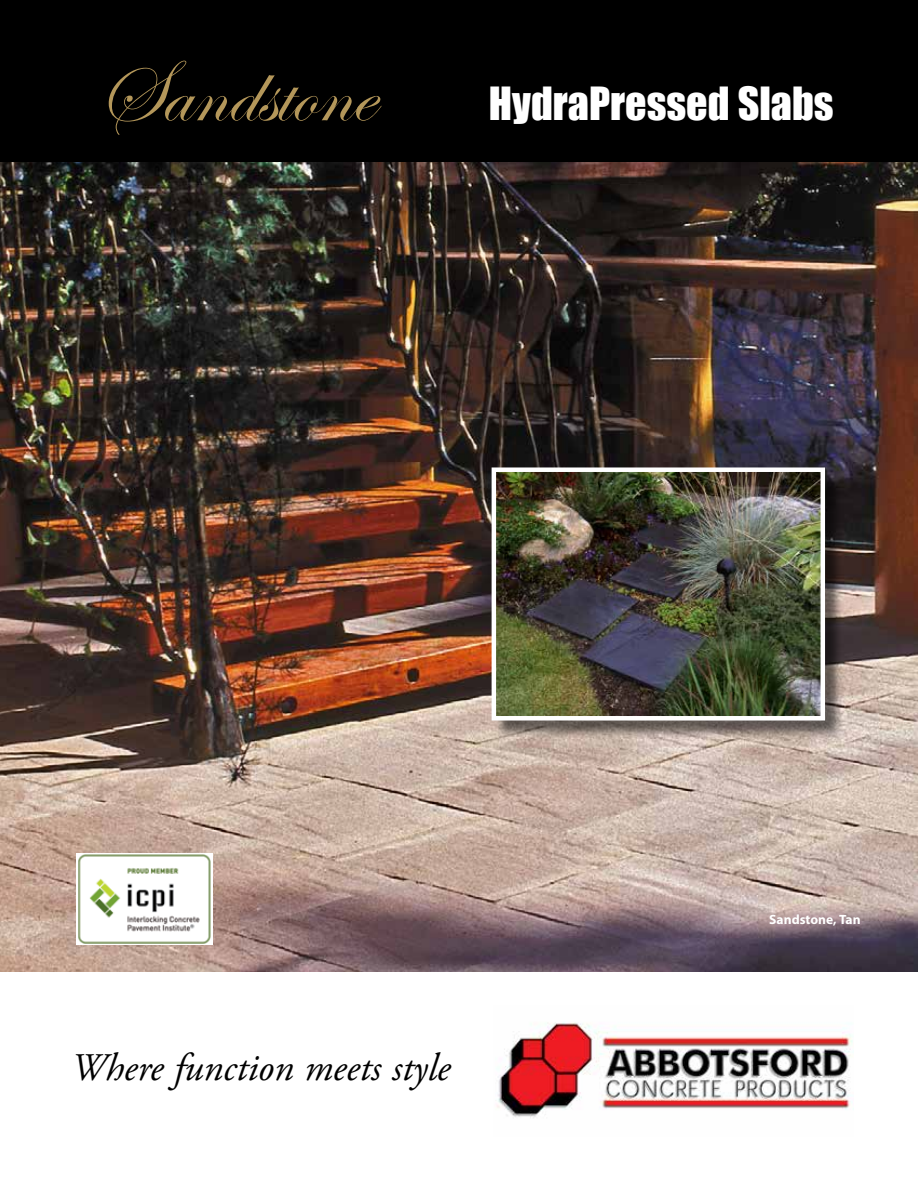
<style>
.page{position:relative;width:918px;height:1188px;background:#fff}
.page>*{position:absolute;margin:0;border:0;box-sizing:border-box;transform-origin:0 0}
.t1{font:90px "Edwardian Script ITC";color:#b4975a}
.t2{font:42px "Impact";color:#fff}
.t3{font:italic 39px "Adobe Garamond Pro";color:#000}
.t4{font:700 13.5px "Myriad Pro";color:#fff}
</style>
<div class="page">
<div style="left:0;top:0;width:918px;height:164px;background:#000"></div>
<img style="left:0;top:162px;width:918px;height:810px">
<img style="left:497px;top:1022px;width:357px;height:96px">
<div style="left:494px;top:470px;width:350px;height:269px;background:#000;opacity:.55"></div>
<img style="left:497px;top:472px;width:323px;height:244px">
<div style="left:492px;top:467px;width:333px;height:254px;border:4px solid #fff"></div>
<img style="left:77px;top:853px;width:135px;height:92px">
<h1 class="t1" style="left:97px;top:43px;width:278px">Sandstone</h1>
<p class="t2" style="left:489px;top:71px;width:346px">HydraPressed Slabs</p>
<p class="t3" style="left:71px;top:1044px;width:381px">Where function meets style</p>
<p class="t4" style="left:769px;top:911px;width:93px">Sandstone, Tan</p>
</div>
